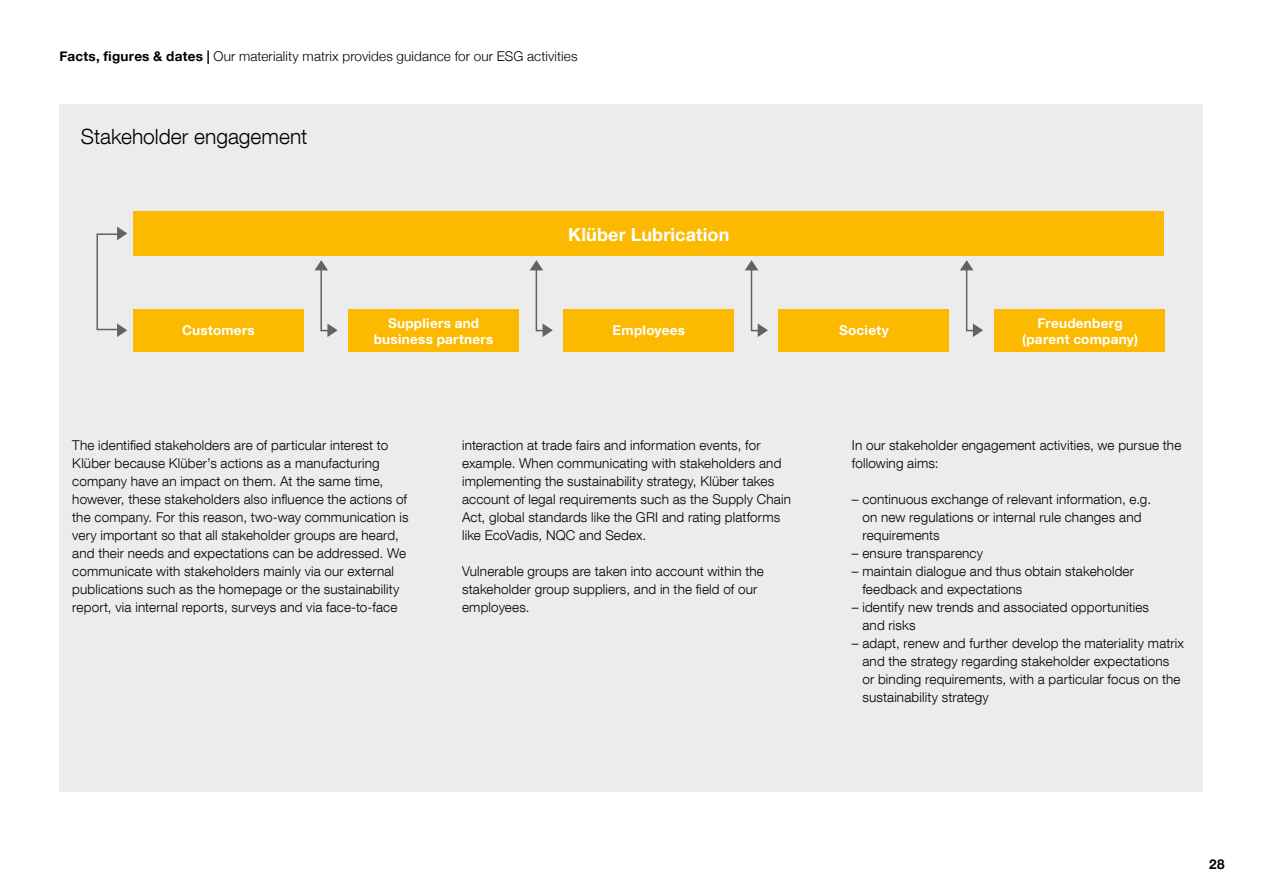
<style>
.page{position:relative;width:1263px;height:893px;background:#fff}
.page>*{position:absolute;margin:0;border:0;box-sizing:border-box;transform-origin:0 0}
.t1{font:300 21px "Helvetica Neue LT Com";color:#000}
.t2{font:700 18px "Helvetica Neue LT Com";letter-spacing:.01em;color:#fff}
.t3{font:300 13.5px/18px "Helvetica Neue LT Com";letter-spacing:.01em;color:#000}
.t4{font:700 13.5px/16.5px "Helvetica Neue LT Com";letter-spacing:.02em;color:#fff;text-align:center}
.t5{font:300 13.5px "Helvetica Neue";letter-spacing:.01em;color:#000}
.t6{font:700 13.5px "Helvetica Neue";color:#000}
.s1{font-weight:700}
</style>
<div class="page">
<div style="left:60px;top:104px;width:1143px;height:688px;background:#ececec"></div>
<div style="left:133px;top:211px;width:1031px;height:45px;background:#fbb900"></div>
<div style="left:994px;top:309px;width:170px;height:42px;background:#fbb900"></div>
<div style="left:779px;top:309px;width:170px;height:42px;background:#fbb900"></div>
<div style="left:564px;top:309px;width:170px;height:42px;background:#fbb900"></div>
<div style="left:349px;top:309px;width:170px;height:42px;background:#fbb900"></div>
<div style="left:133px;top:309px;width:170px;height:42px;background:#fbb900"></div>
<div style="left:96px;top:233px;width:24px;height:97px;border:2px solid #626261"></div>
<svg style="left:314px;top:260px;width:24px;height:77px"></svg>
<svg style="left:530px;top:260px;width:23px;height:77px"></svg>
<svg style="left:745px;top:260px;width:23px;height:77px"></svg>
<svg style="left:960px;top:260px;width:23px;height:77px"></svg>
<svg style="left:117px;top:323px;width:10px;height:14px"></svg>
<svg style="left:117px;top:227px;width:10px;height:13px"></svg>
<p class="t5" style="left:60px;top:48px;width:520px"><span class="s1">Facts, figures &amp; dates |</span> Our materiality matrix provides guidance for our ESG activities</p>
<h1 class="t1" style="left:81px;top:124px;width:228px">Stakeholder engagement</h1>
<h2 class="t2" style="left:568px;top:223px;width:163px">Klüber Lubrication</h2>
<p class="t4" style="left:182px;top:322px;width:74px">Customers</p>
<p class="t4" style="left:374px;top:314px;width:121px">Suppliers and business partners</p>
<p class="t4" style="left:612px;top:322px;width:74px">Employees</p>
<p class="t4" style="left:839px;top:322px;width:51px">Society</p>
<p class="t4" style="left:1022px;top:314px;width:118px">Freudenberg (parent company)</p>
<p class="t3" style="left:72px;top:436px;width:338px">The identified stakeholders are of particular interest to Klüber because Klüber’s actions as a manufacturing company have an impact on them. At the same time, however, these stakeholders also influence the actions of the company. For this reason, two-way communication is very important so that all stakeholder groups are heard, and their needs and expectations can be addressed. We communicate with stakeholders mainly via our external publications such as the homepage or the sustainability report, via internal reports, surveys and via face-to-face</p>
<p class="t3" style="left:462px;top:436px;width:330px">interaction at trade fairs and information events, for example. When communicating with stakeholders and implementing the sustainability strategy, Klüber takes account of legal requirements such as the Supply Chain Act, global standards like the GRI and rating platforms like EcoVadis, NQC and Sedex.</p>
<p class="t3" style="left:462px;top:562px;width:303px">Vulnerable groups are taken into account within the stakeholder group suppliers, and in the field of our employees.</p>
<p class="t3" style="left:852px;top:436px;width:331px">In our stakeholder engagement activities, we pursue the following aims:</p>
<p class="t3" style="left:862px;top:490px;width:290px;text-indent:-11px">– continuous exchange of relevant information, e.g. on new regulations or internal rule changes and requirements</p>
<p class="t3" style="left:852px;top:544px;width:133px">– ensure transparency</p>
<p class="t3" style="left:862px;top:562px;width:273px;text-indent:-11px">– maintain dialogue and thus obtain stakeholder feedback and expectations</p>
<p class="t3" style="left:862px;top:598px;width:288px;text-indent:-11px">– identify new trends and associated opportunities and risks</p>
<p class="t3" style="left:862px;top:634px;width:323px;text-indent:-11px">– adapt, renew and further develop the materiality matrix and the strategy regarding stakeholder expectations or binding requirements, with a particular focus on the sustainability strategy</p>
<p class="t6" style="left:1209px;top:855px;width:17px">28</p>
</div>
